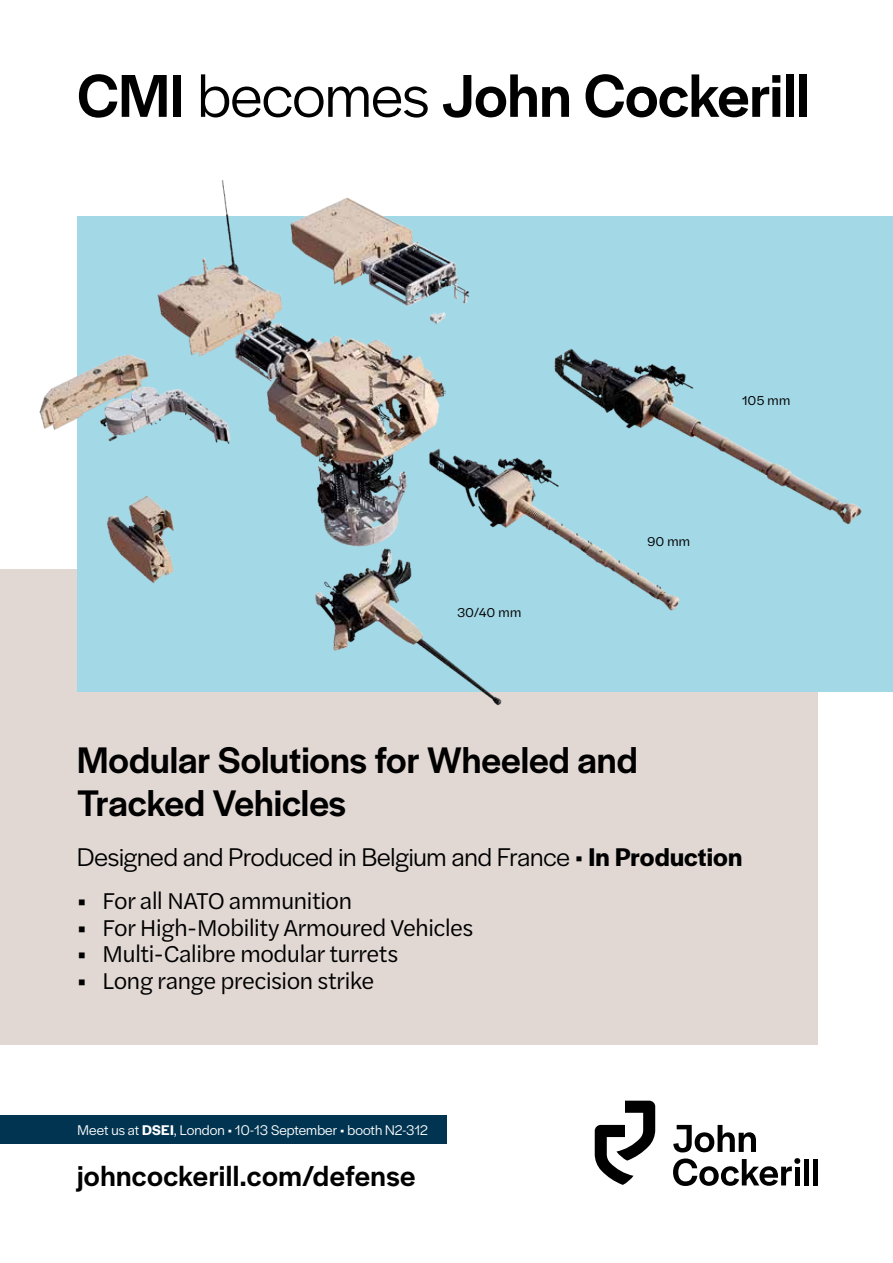
<style>
.page{position:relative;width:893px;height:1263px;background:#fff}
.page>*{position:absolute;margin:0;border:0;box-sizing:border-box;transform-origin:0 0}
.t1{font:500 63px "Halyard Display";letter-spacing:-.005em;color:#000}
.t2{font:500 38.55px/42.5px "Halyard Display";color:#000}
.t3{font:500 30px "Halyard Display";letter-spacing:.015em;color:#000}
.t4{font:26.7px "Halyard Display";letter-spacing:-.005em;color:#000}
.t5{font:24px "Halyard Text";letter-spacing:-.03em;color:#000}
.t6{font:14.7px "Halyard Display";letter-spacing:.005em;color:#fff}
.t7{font:13.5px "Halyard Text";letter-spacing:-.015em;color:#000}
.s1{font-weight:400}
.s2{font-weight:600}
.s3{font-weight:700}
</style>
<div class="page">
<div style="left:0;top:569px;width:818px;height:476px;background:#e1d8d4"></div>
<div style="left:0;top:1115px;width:447px;height:29px;background:#003451"></div>
<img style="left:39px;top:180px;width:854px;height:526px">
<svg style="left:595px;top:1101px;width:60px;height:84px"></svg>
<div style="left:804px;top:1159px;width:5px;height:26px;background:#000"></div>
<div style="left:813px;top:1159px;width:5px;height:26px;background:#000"></div>
<svg style="left:673px;top:1158px;width:127px;height:28px"></svg>
<svg style="left:673px;top:1125px;width:83px;height:27px"></svg>
<h1 class="t1" style="left:77px;top:51px;width:734px">CMI <span class="s1">becomes</span> John Cockerill</h1>
<p class="t7" style="left:457px;top:602px;width:66px">30/40 mm</p>
<p class="t7" style="left:647px;top:532px;width:45px">90 mm</p>
<p class="t7" style="left:742px;top:390px;width:50px">105 mm</p>
<h2 class="t2" style="left:77px;top:737px;width:562px">Modular Solutions for Wheeled and<br>Tracked Vehicles</h2>
<p class="t4" style="left:77px;top:838px;width:667px">Designed and Produced in Belgium and France • <span class="s2">In Production</span></p>
<p class="t5" style="left:77px;top:884px;width:277px"><span class="s3">•</span> For all NATO ammunition</p>
<p class="t5" style="left:77px;top:910px;width:398px"><span class="s3">•</span> For High-Mobility Armoured Vehicles</p>
<p class="t5" style="left:77px;top:937px;width:323px"><span class="s3">•</span> Multi-Calibre modular turrets</p>
<p class="t5" style="left:77px;top:963px;width:299px"><span class="s3">•</span> Long range precision strike</p>
<p class="t6" style="left:78px;top:1119px;width:352px">Meet us at <span class="s2">DSEI</span>, London • 10-13 September • booth N2-312</p>
<p class="t3" style="left:77px;top:1154px;width:340px">johncockerill.com/defense</p>
</div>
